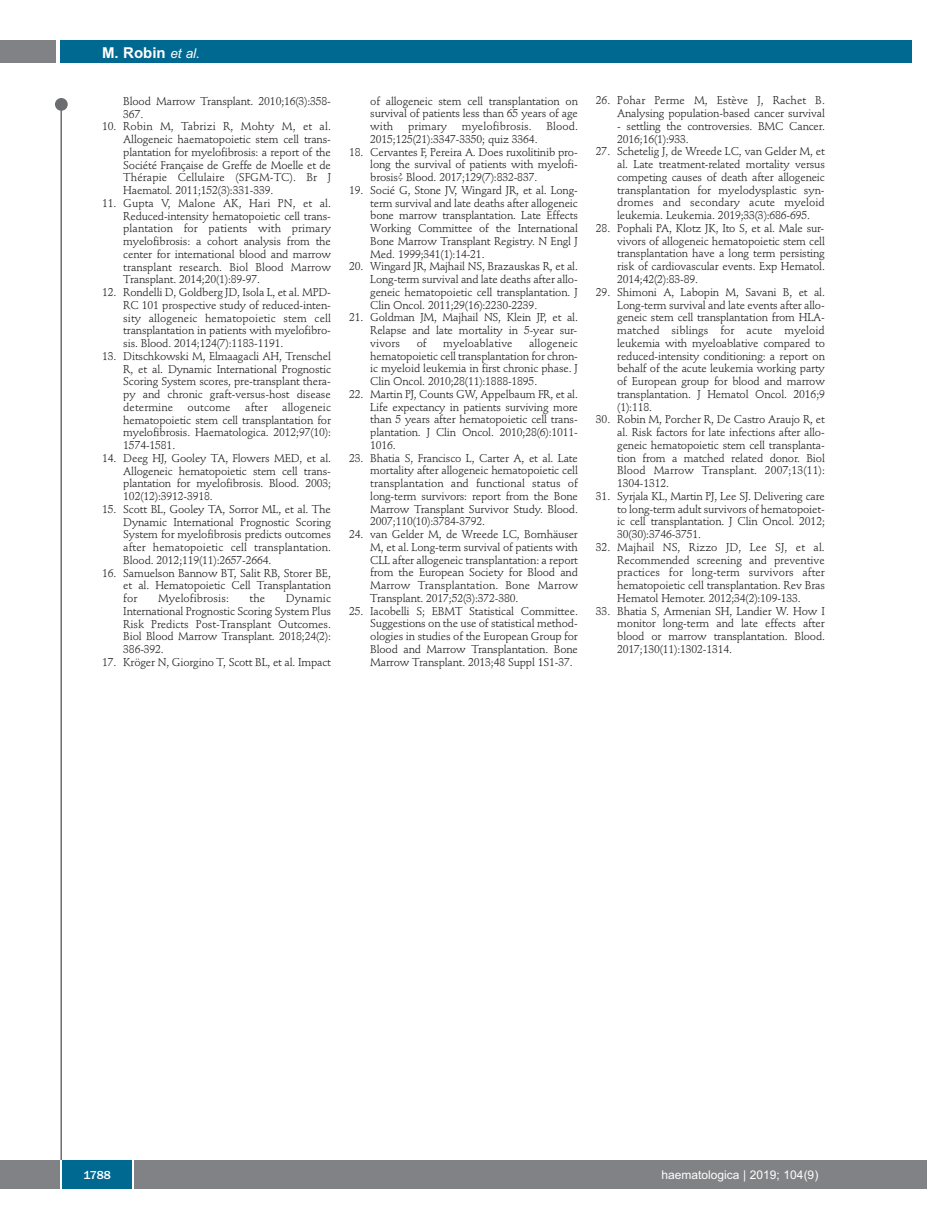
<style>
.page{position:relative;width:927px;height:1225px;background:#fff}
.page>*{position:absolute;margin:0;border:0;box-sizing:border-box;transform-origin:0 0}
.t1{font:700 15px "Arial";color:#fff}
.t2{font:12px "Arial";color:#fff}
.t3{font:500 12px "Franklin Gothic";color:#fff}
.t4{font:11.25px/12.8px "Stempel Schneidler";letter-spacing:-.015em;color:#231f20;text-align:justify}
.t5{font:11.25px "Stempel Schneidler";letter-spacing:.005em;color:#231f20}
.s1{font-weight:400;font-style:italic;font-size:13.5px}
</style>
<div class="page">
<div style="left:911px;top:1160px;width:16px;height:28px;background:#808285"></div>
<div style="left:55px;top:98px;width:13px;height:13px;background:#6c6d70;border-radius:50%"></div>
<hr style="left:60px;top:101px;width:2px;height:1061px;background:#6c6d70">
<div style="left:60px;top:40px;width:852px;height:22px;background:#006991"></div>
<div style="left:0;top:40px;width:56px;height:22px;background:#808285"></div>
<div style="left:0;top:1160px;width:911px;height:28px;background:#808285"></div>
<div style="left:62px;top:1160px;width:71px;height:28px;background:#006991"></div>
<hr style="left:60px;top:1160px;width:2px;height:28px;background:#fff">
<svg style="left:133px;top:1160px;width:1px;height:28px"></svg>
<h1 class="t1" style="left:102px;top:44px;width:99px">M. Robin <span class="s1">et al.</span></h1>
<p class="t4" style="left:123px;top:96px;width:209px">Blood Marrow Transplant. 2010;16(3):358-<br>367.</p>
<p class="t4" style="left:123px;top:121px;width:209px;text-indent:-21px">10. Robin M, Tabrizi R, Mohty M, et al.<br>Allogeneic haematopoietic stem cell trans&shy;plantation for myelofibrosis: a report of the Société Française de Greffe de Moelle et de Thérapie Cellulaire (SFGM-TC). Br J Haematol. 2011;152(3):331-339.</p>
<p class="t4" style="left:123px;top:198px;width:209px;text-indent:-21px">11. Gupta V, Malone AK, Hari PN, et al.<br>Reduced-intensity hematopoietic cell trans&shy;plantation for patients with primary myelofibrosis: a cohort analysis from the center for international blood and marrow transplant research. Biol Blood Marrow Transplant. 2014;20(1):89-97.</p>
<p class="t4" style="left:123px;top:287px;width:209px;text-indent:-21px">12. Rondelli D, Goldberg JD, Isola L, et al. MPD-RC 101 prospective study of reduced-inten&shy;sity allogeneic hematopoietic stem cell transplantation in patients with myelofibro&shy;sis. Blood. 2014;124(7):1183-1191.</p>
<p class="t4" style="left:123px;top:351px;width:209px;text-indent:-21px">13. Ditschkowski M, Elmaagacli AH, Trenschel R, et al. Dynamic International Prognostic Scoring System scores, pre-transplant thera&shy;py and chronic graft-versus-host disease determine</p>
<p class="t4" style="left:123px;top:402px;width:209px;text-indent:159px">allogeneic hematopoietic stem cell transplantation for myelofibrosis. Haematologica. 2012;97(10):<br>1574-1581.</p>
<p class="t4" style="left:123px;top:453px;width:209px;text-indent:-21px">14. Deeg HJ, Gooley TA, Flowers MED, et al.<br>Allogeneic hematopoietic stem cell trans&shy;plantation for myelofibrosis. Blood. 2003; 102(12):3912-3918.</p>
<p class="t4" style="left:123px;top:504px;width:209px;text-indent:-21px">15. Scott BL, Gooley TA, Sorror ML, et al. The Dynamic International Prognostic Scoring System for myelofibrosis predicts outcomes after hematopoietic cell transplantation.<br>Blood. 2012;119(11):2657-2664.</p>
<p class="t4" style="left:123px;top:567px;width:209px;text-indent:-21px">16. Samuelson Bannow BT, Salit RB, Storer BE, et al. Hematopoietic Cell Transplantation for</p>
<p class="t5" style="left:188px;top:402px;width:45px">outcome</p>
<p class="t4" style="left:245px;top:402px;width:24px">after</p>
<p class="t5" style="left:158px;top:593px;width:72px">Myelofibrosis:</p>
<p class="t4" style="left:250px;top:593px;width:17px">the</p>
<p class="t4" style="left:123px;top:593px;width:209px;text-indent:163px">Dynamic International Prognostic Scoring System Plus Risk Predicts Post-Transplant Outcomes.<br>Biol Blood Marrow Transplant. 2018;24(2):<br>386-392.</p>
<p class="t4" style="left:102px;top:656px;width:230px">17. Kröger N, Giorgino T, Scott BL, et al. Impact</p>
<p class="t4" style="left:370px;top:95px;width:209px">of allogeneic stem cell transplantation on survival of patients less than 65 years of age with</p>
<p class="t5" style="left:408px;top:122px;width:41px">primary</p>
<p class="t5" style="left:462px;top:122px;width:71px">myelofibrosis.</p>
<p class="t4" style="left:546px;top:121px;width:33px">Blood.</p>
<p class="t4" style="left:370px;top:134px;width:169px">2015;125(21):3347-3350; quiz 3364.</p>
<p class="t4" style="left:370px;top:146px;width:209px;text-indent:-21px">18. Cervantes F, Pereira A. Does ruxolitinib pro&shy;long the survival of patients with myelofi&shy;brosis? Blood. 2017;129(7):832-837.</p>
<p class="t4" style="left:370px;top:185px;width:209px;text-indent:-21px">19. Socié G, Stone JV, Wingard JR, et al. Long&shy;term survival and late deaths after allogeneic bone marrow transplantation. Late Effects Working Committee of the International Bone Marrow Transplant Registry. N Engl J Med. 1999;341(1):14-21.</p>
<p class="t4" style="left:370px;top:261px;width:209px;text-indent:-21px">20. Wingard JR, Majhail NS, Brazauskas R, et al.<br>Long-term survival and late deaths after allo&shy;geneic hematopoietic cell transplantation. J Clin Oncol. 2011;29(16):2230-2239.</p>
<p class="t4" style="left:370px;top:312px;width:209px;text-indent:-21px">21. Goldman JM, Majhail NS, Klein JP, et al.<br>Relapse and late mortality in 5-year sur&shy;vivors</p>
<p class="t4" style="left:370px;top:338px;width:209px;text-indent:159px">allogeneic hematopoietic cell transplantation for chron&shy;ic myeloid leukemia in first chronic phase. J Clin Oncol. 2010;28(11):1888-1895.</p>
<p class="t4" style="left:370px;top:389px;width:209px;text-indent:-21px">22. Martin PJ, Counts GW, Appelbaum FR, et al.<br>Life expectancy in patients surviving more than 5 years after hematopoietic cell trans&shy;plantation. J Clin Oncol. 2010;28(6):1011- 1016.</p>
<p class="t4" style="left:370px;top:452px;width:209px;text-indent:-21px">23. Bhatia S, Francisco L, Carter A, et al. Late mortality after allogeneic hematopoietic cell transplantation and functional status of long-term survivors: report from the Bone Marrow Transplant Survivor Study. Blood.<br>2007;110(10):3784-3792.</p>
<p class="t4" style="left:370px;top:529px;width:209px;text-indent:-21px">24. van Gelder M, de Wreede LC, Bornhäuser M, et al. Long-term survival of patients with CLL after allogeneic transplantation: a report from the European Society for Blood and Marrow Transplantation. Bone Marrow Transplant. 2017;52(3):372-380.</p>
<p class="t4" style="left:370px;top:605px;width:209px;text-indent:-21px">25. Iacobelli S; EBMT Statistical Committee.<br>Suggestions on the use of statistical method&shy;ologies in studies of the European Group for Blood and Marrow Transplantation. Bone Marrow Transplant. 2013;48 Suppl 1S1-37.</p>
<p class="t4" style="left:417px;top:338px;width:12px">of</p>
<p class="t5" style="left:443px;top:338px;width:71px">myeloablative</p>
<p class="t4" style="left:596px;top:95px;width:230px;text-align:right">26. Pohar Perme M, Estève J, Rachet B.<br>Analysing population-based cancer survival</p>
<p class="t4" style="left:617px;top:121px;width:209px">- settling the controversies. BMC Cancer.<br>2016;16(1):933.</p>
<p class="t4" style="left:617px;top:146px;width:209px;text-indent:-21px">27. Schetelig J, de Wreede LC, van Gelder M, et al. Late treatment-related mortality versus competing causes of death after allogeneic transplantation for myelodysplastic syn&shy;dromes and secondary acute myeloid leukemia. Leukemia. 2019;33(3):686-695.</p>
<p class="t4" style="left:617px;top:223px;width:209px;text-indent:-21px">28. Pophali PA, Klotz JK, Ito S, et al. Male sur&shy;vivors of allogeneic hematopoietic stem cell transplantation have a long term persisting risk of cardiovascular events. Exp Hematol.<br>2014;42(2):83-89.</p>
<p class="t4" style="left:617px;top:287px;width:209px;text-indent:-21px">29. Shimoni A, Labopin M, Savani B, et al.<br>Long-term survival and late events after allo&shy;geneic stem cell transplantation from HLA&shy;matched siblings for acute myeloid leukemia with myeloablative compared to reduced-intensity conditioning: a report on behalf of the acute leukemia working party of European group for blood and marrow transplantation. J Hematol Oncol. 2016;9 (1):118.</p>
<p class="t4" style="left:617px;top:414px;width:209px;text-indent:-21px">30. Robin M, Porcher R, De Castro Araujo R, et al. Risk factors for late infections after allo&shy;geneic hematopoietic stem cell transplanta&shy;tion from a matched related donor. Biol Blood Marrow Transplant. 2007;13(11):<br>1304-1312.</p>
<p class="t4" style="left:617px;top:490px;width:209px;text-indent:-21px">31. Syrjala KL, Martin PJ, Lee SJ. Delivering care to long-term adult survivors of hematopoiet&shy;ic cell transplantation. J Clin Oncol. 2012; 30(30):3746-3751.</p>
<p class="t4" style="left:617px;top:541px;width:209px;text-indent:-21px">32. Majhail NS, Rizzo JD, Lee SJ, et al.<br>Recommended screening and preventive practices for long-term survivors after hematopoietic cell transplantation. Rev Bras Hematol Hemoter. 2012;34(2):109-133.</p>
<p class="t4" style="left:617px;top:605px;width:209px;text-indent:-21px">33. Bhatia S, Armenian SH, Landier W. How I monitor long-term and late effects after blood or marrow transplantation. Blood.<br>2017;130(11):1302-1314.</p>
<p class="t3" style="left:84px;top:1167px;width:29px">1788</p>
<p class="t2" style="left:661px;top:1167px;width:158px">haematologica | 2019; 104(9)</p>
</div>
